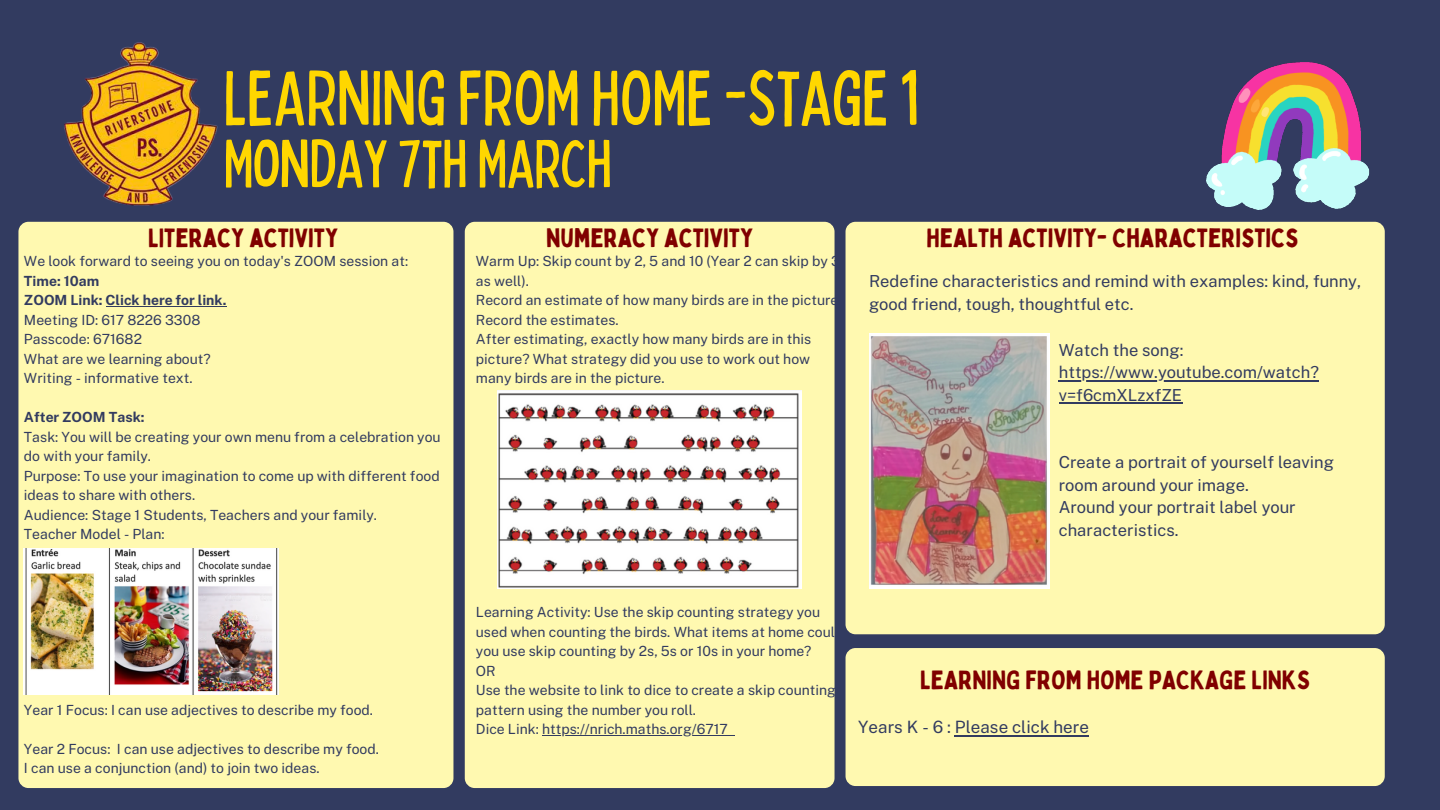
<style>
.page{position:relative;width:1440px;height:810px;background:#323b60}
.page>*{position:absolute;margin:0;border:0;box-sizing:border-box;transform-origin:0 0}
.t1{font:condensed 77.6px "Bobby Jones";color:#ffd700}
.t2{font:condensed 67.6px "Bobby Jones";color:#ffd700}
.t3{font:26px "Bobby Jones";color:#800000}
.t4{font:17px "Public Sans";color:#323b60}
.t5{font:16.6px/22.5px "Public Sans";color:#323b60}
.t6{font:16.5px/22.6px "Public Sans";color:#323b60}
.t7{font:14px/19.5px "Public Sans";color:#323b60}
.t8{font:700 14px "Public Sans";color:#323b60}
</style>
<div class="page">
<div style="left:465px;top:222px;width:370px;height:566px;background:#fff9b0;border-radius:10px"></div>
<div style="left:846px;top:222px;width:539px;height:412px;background:#fff9b0;border-radius:10px"></div>
<div style="left:18px;top:222px;width:435px;height:566px;background:#fff9b0;border-radius:10px"></div>
<img style="left:64px;top:42px;width:154px;height:164px">
<div style="left:846px;top:648px;width:539px;height:138px;background:#fff9b0;border-radius:10px"></div>
<img style="left:1206px;top:62px;width:164px;height:148px">
<img style="left:24px;top:548px;width:254px;height:146px">
<img style="left:498px;top:390px;width:303px;height:198px">
<hr style="left:542px;top:735px;width:186px;height:1px;background:#323b60">
<img style="left:869px;top:333px;width:181px;height:256px">
<hr style="left:955px;top:735px;width:134px;height:1px;background:#323b60">
<hr style="left:106px;top:306px;width:120px;height:1px;background:#323b60">
<hr style="left:1059px;top:380px;width:260px;height:1px;background:#323b60">
<hr style="left:1059px;top:402px;width:123px;height:2px;background:#323b60">
<p class="t1" style="left:224px;top:48px;width:696px">LEARNINGFROM HOME-STAGE1</p>
<p class="t2" style="left:224px;top:120px;width:390px">MONDAY7TH MARCH</p>
<p class="t3" style="left:148px;top:221px;width:192px">LITERACY ACTIVITY</p>
<p class="t7" style="left:24px;top:251px;width:386px">We look forward to seeing you on today's ZOOM session at:</p>
<p class="t8" style="left:24px;top:272px;width:77px">Time: 10am</p>
<p class="t8" style="left:24px;top:292px;width:204px">ZOOM Link: Click here for link.</p>
<p class="t7" style="left:24px;top:310px;width:178px">Meeting ID: 617 8226 3308</p>
<p class="t7" style="left:24px;top:329px;width:120px">Passcode: 671682</p>
<p class="t7" style="left:24px;top:349px;width:188px">What are we learning about?</p>
<p class="t7" style="left:24px;top:368px;width:170px">Writing - informative text.</p>
<p class="t8" style="left:24px;top:409px;width:122px">After ZOOM Task:</p>
<p class="t7" style="left:24px;top:427px;width:418px">Task: You will be creating your own menu from a celebration you do with your family.</p>
<p class="t7" style="left:24px;top:466px;width:417px">Purpose: To use your imagination to come up with different food ideas to share with others.</p>
<p class="t7" style="left:24px;top:505px;width:355px">Audience: Stage 1 Students, Teachers and your family.</p>
<p class="t7" style="left:24px;top:524px;width:142px">Teacher Model - Plan:</p>
<p class="t7" style="left:24px;top:700px;width:351px">Year 1 Focus: I can use adjectives to describe my food.</p>
<p class="t7" style="left:24px;top:739px;width:356px">Year 2 Focus: I can use adjectives to describe my food.</p>
<p class="t7" style="left:24px;top:758px;width:297px">I can use a conjunction (and) to join two ideas.</p>
<p class="t3" style="left:546px;top:221px;width:209px">NUMERACY ACTIVITY</p>
<p class="t7" style="left:476px;top:251px;width:366px">Warm Up: Skip count by 2, 5 and 10 (Year 2 can skip by 3 as well).</p>
<p class="t7" style="left:476px;top:290px;width:367px">Record an estimate of how many birds are in the picture.<br>Record the estimates.</p>
<p class="t7" style="left:476px;top:329px;width:337px;text-align:justify">After estimating, exactly how many birds are in this picture? What strategy did you use to work out how many birds are in the picture.</p>
<p class="t3" style="left:926px;top:221px;width:374px">HEALTH ACTIVITY- CHARACTERISTICS</p>
<p class="t6" style="left:869px;top:270px;width:494px">Redefine characteristics and remind with examples: kind, funny, good friend, tough, thoughtful etc.</p>
<p class="t5" style="left:1059px;top:339px;width:262px">Watch the song: https://www.youtube.com/watch? v=f6cmXLzxfZE</p>
<p class="t5" style="left:1059px;top:451px;width:277px">Create a portrait of yourself leaving room around your image.</p>
<p class="t5" style="left:1059px;top:496px;width:238px">Around your portrait label your characteristics.</p>
<p class="t7" style="left:476px;top:602px;width:369px">Learning Activity: Use the skip counting strategy you used when counting the birds. What items at home could you use skip counting by 2s, 5s or 10s in your home?</p>
<p class="t7" style="left:476px;top:661px;width:21px">OR</p>
<p class="t7" style="left:476px;top:680px;width:361px">Use the website to link to dice to create a skip counting pattern using the number you roll.</p>
<p class="t7" style="left:476px;top:719px;width:253px">Dice Link: https://nrich.maths.org/6717</p>
<p class="t3" style="left:920px;top:663px;width:392px">LEARNING FROM HOME PACKAGE LINKS</p>
<p class="t4" style="left:858px;top:717px;width:232px">Years K - 6 : Please click here</p>
</div>
